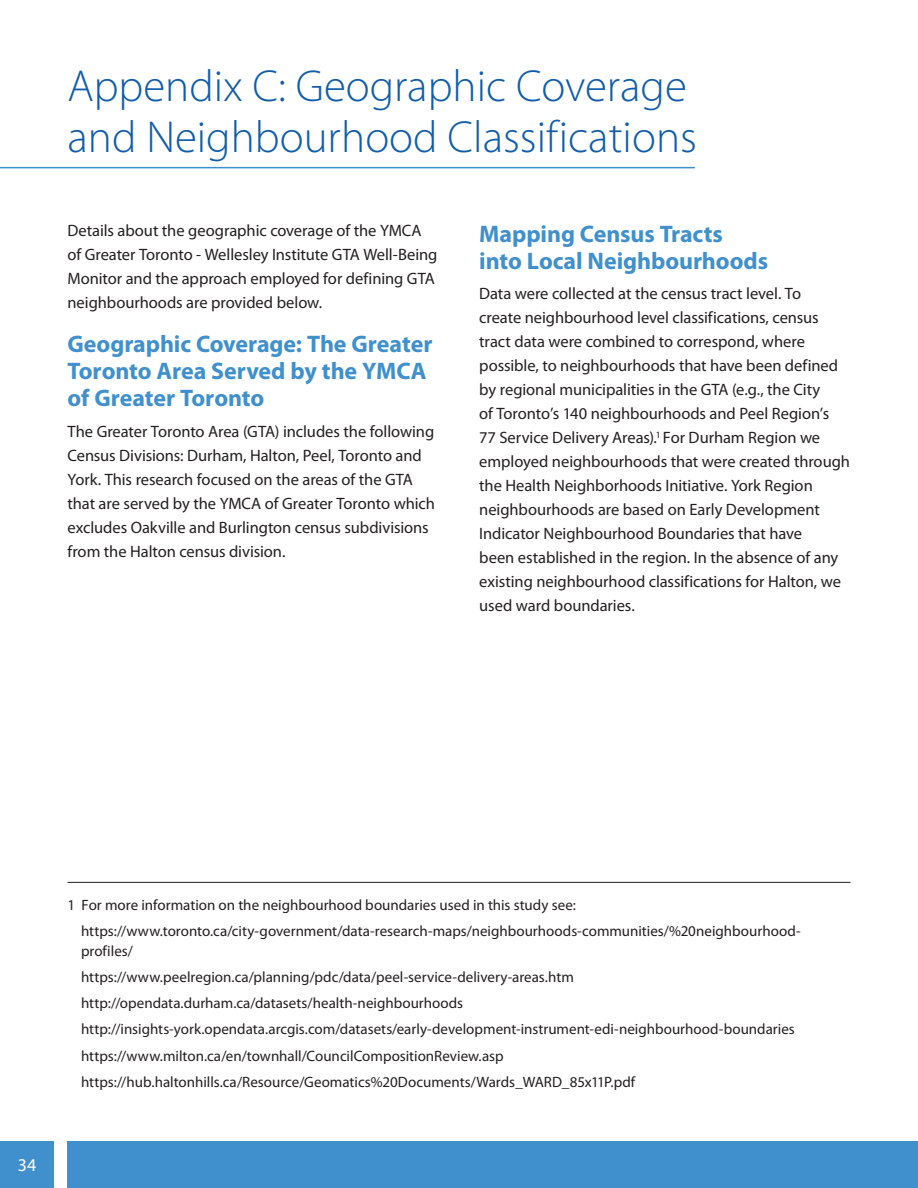
<style>
.page{position:relative;width:918px;height:1188px;background:#fff}
.page>*{position:absolute;margin:0;border:0;box-sizing:border-box;transform-origin:0 0}
.t1{font:300 45px/51px "Myriad Pro";color:#125daa}
.t2{font:700 24px/27px "Myriad Pro";letter-spacing:-.005em;color:#3f90cd}
.t3{font:18px "Myriad Pro";color:#fff}
.t4{font:16.5px/24px "Myriad Pro";letter-spacing:-.005em;color:#231f20}
.t5{font:15px/19.5px "Myriad Pro";color:#231f20}
</style>
<div class="page">
<div style="left:0;top:1141px;width:54px;height:47px;background:#3f90cd"></div>
<div style="left:68px;top:1141px;width:850px;height:47px;background:#3f90cd"></div>
<hr style="left:0;top:167px;width:695px;height:1px;background:#3f90cd">
<hr style="left:68px;top:882px;width:782px;height:1px;background:#231f20">
<p class="t1" style="left:68px;top:60px;width:631px">Appendix C: Geographic Coverage and Neighbourhood Classifications</p>
<p class="t4" style="left:68px;top:218px;width:371px">Details about the geographic coverage of the YMCA of Greater Toronto - Wellesley Institute GTA Well-Being Monitor and the approach employed for defining GTA neighbourhoods are provided below.</p>
<p class="t2" style="left:68px;top:330px;width:366px">Geographic Coverage: The Greater<br>Toronto Area Served by the YMCA of Greater Toronto</p>
<p class="t4" style="left:68px;top:419px;width:369px">The Greater Toronto Area (GTA) includes the following Census Divisions: Durham, Halton, Peel, Toronto and York. This research focused on the areas of the GTA that are served by the YMCA of Greater Toronto which excludes Oakville and Burlington census subdivisions from the Halton census division.</p>
<p class="t2" style="left:479px;top:219px;width:290px">Mapping Census Tracts into Local Neighbourhoods</p>
<p class="t4" style="left:479px;top:282px;width:372px">Data were collected at the census tract level. To<br>create neighbourhood level classifications, census tract data were combined to correspond, where possible, to neighbourhoods that have been defined by regional municipalities in the GTA (e.g., the City<br>of Toronto’s 140 neighbourhoods and Peel Region’s 77 Service Delivery Areas).<sup>1</sup> For Durham Region we employed neighbourhoods that were created through the Health Neighborhoods Initiative. York Region neighbourhoods are based on Early Development Indicator Neighbourhood Boundaries that have<br>been established in the region. In the absence of any existing neighbourhood classifications for Halton, we used ward boundaries.</p>
<p class="t3" style="left:18px;top:1154px;width:20px">34</p>
<p class="t5" style="left:68px;top:895px;width:510px">1 For more information on the neighbourhood boundaries used in this study see:</p>
<p class="t5" style="left:81px;top:921px;width:721px">https://www.toronto.ca/city-government/data-research-maps/neighbourhoods-communities/%20neighbourhood&shy;profiles/</p>
<p class="t5" style="left:81px;top:967px;width:494px">https://www.peelregion.ca/planning/pdc/data/peel-service-delivery-areas.htm</p>
<p class="t5" style="left:81px;top:993px;width:384px">http://opendata.durham.ca/datasets/health-neighbourhoods</p>
<p class="t5" style="left:81px;top:1019px;width:715px">http://insights-york.opendata.arcgis.com/datasets/early-development-instrument-edi-neighbourhood-boundaries</p>
<p class="t5" style="left:81px;top:1045px;width:424px">https://www.milton.ca/en/townhall/CouncilCompositionReview.asp</p>
<p class="t5" style="left:81px;top:1072px;width:556px">https://hub.haltonhills.ca/Resource/Geomatics%20Documents/Wards_WARD_85x11P.pdf</p>
</div>
